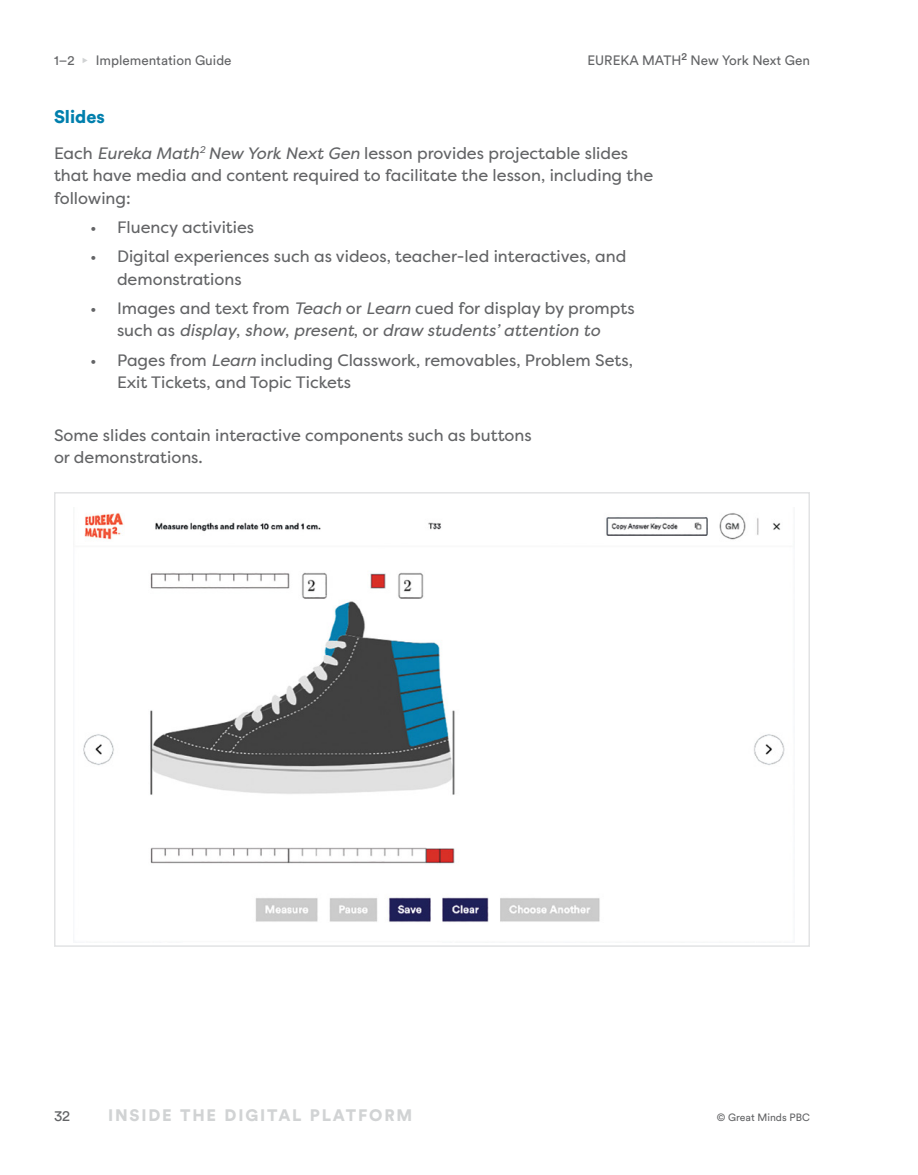
<style>
.page{position:relative;width:918px;height:1175px;background:#fff}
.page>*{position:absolute;margin:0;border:0;box-sizing:border-box;transform-origin:0 0}
.IG-h2-after-h1{font:900 18px "Circular Std";color:#007fad}
.IG-body{font:16.5px/22.5px "Filson Pro";color:#636466}
.t1{font:900 16.5px "Circular Std";letter-spacing:.11em;color:#d1d3d4}
.t2{font:15px "Circular Std";color:#636466}
.t3{font:13.5px "Circular Std";color:#636466}
.t4{font:10.5px "Circular Std";color:#636466}
.s1{font-family:"Ingra";font-weight:600;color:#d1d3d4}
.s2{font-style:italic}
</style>
<div class="page">
<img style="left:83px;top:513px;width:702px;height:409px">
<div style="left:54px;top:492px;width:756px;height:454px;border:2px solid #e2e3e4"></div>
<p class="t3" style="left:54px;top:52px;width:179px">1–2 <span class="s1">▸</span> Implementation Guide</p>
<p class="t3" style="left:587px;top:52px;width:224px">EUREKA MATH<sup>2</sup> New York Next Gen</p>
<p class="IG-h2-after-h1" style="left:54px;top:104px;width:52px">Slides</p>
<p class="IG-body" style="left:54px;top:141px;width:601px">Each <span class="s2">Eureka Math</span><sup>2</sup> <span class="s2">New York Next Gen</span> lesson provides projectable slides that have media and content required to facilitate the lesson, including the following:</p>
<p class="IG-body" style="left:90px;top:216px;width:166px">• Fluency activities</p>
<p class="IG-body" style="left:117px;top:245px;width:511px;text-indent:-27px">• Digital experiences such as videos, teacher-led interactives, and demonstrations</p>
<p class="IG-body" style="left:90px;top:297px;width:546px;text-align:center">• Images and text from <span class="s2">Teach</span> or <span class="s2">Learn</span> cued for display by prompts such as <span class="s2">display</span>, <span class="s2">show</span>, <span class="s2">present</span>, or <span class="s2">draw students’ attention to</span></p>
<p class="IG-body" style="left:117px;top:348px;width:517px;text-indent:-27px">• Pages from <span class="s2">Learn</span> including Classwork, removables, Problem Sets,<br>Exit Tickets, and Topic Tickets</p>
<p class="IG-body" style="left:54px;top:423px;width:479px">Some slides contain interactive components such as buttons or demonstrations.</p>
<p class="t2" style="left:54px;top:1106px;width:18px">32</p>
<p class="t1" style="left:108px;top:1104px;width:306px">INSIDE THE DIGITAL PLATFORM</p>
<p class="t4" style="left:717px;top:1110px;width:95px">© Great Minds PBC</p>
</div>
